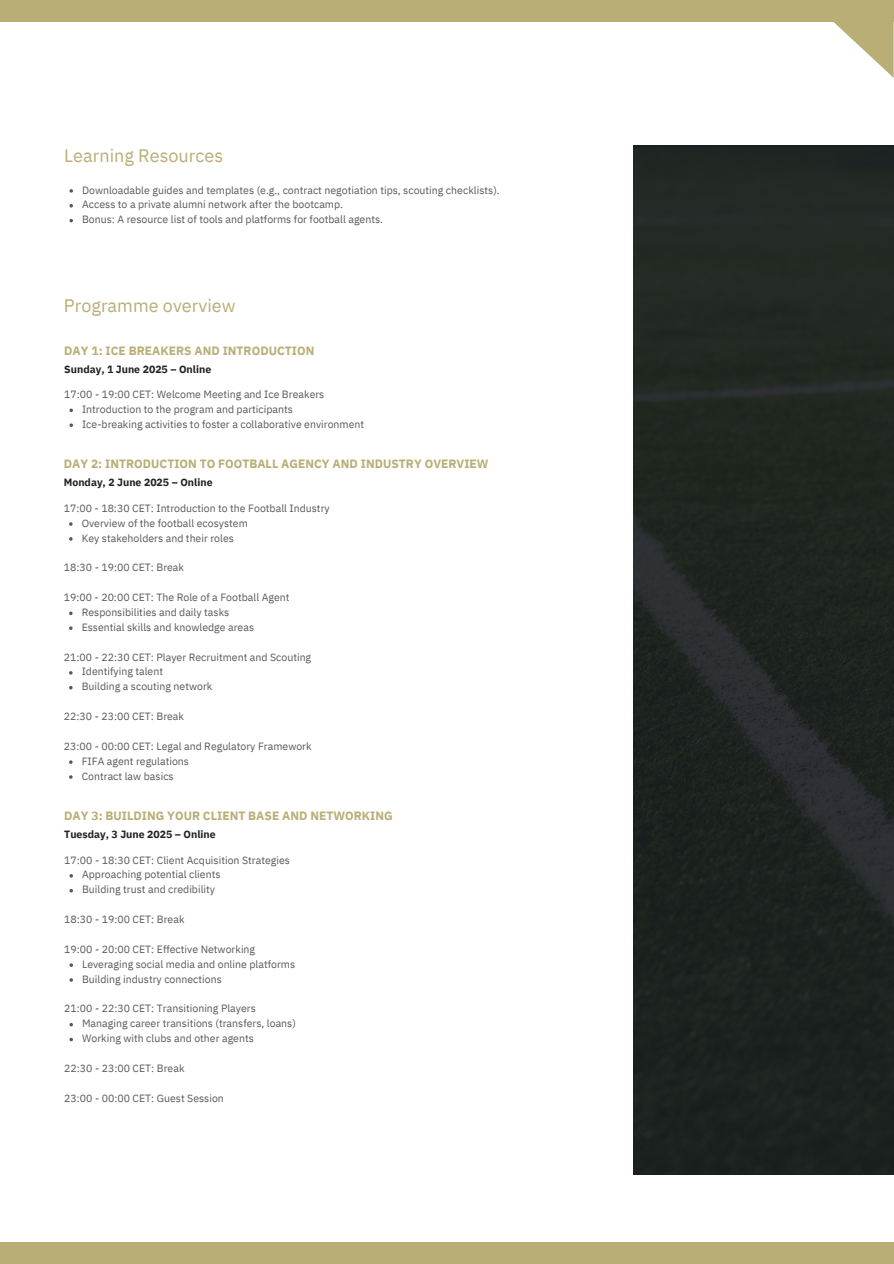
<style>
.page{position:relative;width:894px;height:1264px;background:#fff}
.page>*{position:absolute;margin:0;border:0;box-sizing:border-box;transform-origin:0 0}
.t1{font:18px "IBM Plex Sans";color:#b9ae75}
.t2{font:700 12px "IBM Plex Sans";color:#b9ae75}
.t3{font:10.5px "IBM Plex Sans";color:#585857}
.t4{font:700 10.5px "IBM Plex Sans";color:#222221}
</style>
<div class="page">
<div style="left:0;top:1242px;width:893px;height:21px;background:#b9ae75"></div>
<div style="left:0;top:0;width:893px;height:21px;background:#b9ae75"></div>
<svg style="left:832px;top:21px;width:61px;height:56px"></svg>
<svg style="left:69px;top:189px;width:4px;height:4px"></svg>
<svg style="left:69px;top:204px;width:4px;height:3px"></svg>
<svg style="left:69px;top:219px;width:4px;height:3px"></svg>
<svg style="left:69px;top:408px;width:4px;height:4px"></svg>
<svg style="left:69px;top:423px;width:4px;height:4px"></svg>
<svg style="left:69px;top:522px;width:4px;height:4px"></svg>
<svg style="left:69px;top:537px;width:4px;height:3px"></svg>
<svg style="left:69px;top:611px;width:4px;height:4px"></svg>
<svg style="left:69px;top:626px;width:4px;height:4px"></svg>
<svg style="left:69px;top:671px;width:4px;height:3px"></svg>
<svg style="left:69px;top:686px;width:4px;height:3px"></svg>
<svg style="left:69px;top:760px;width:4px;height:4px"></svg>
<svg style="left:69px;top:874px;width:4px;height:3px"></svg>
<svg style="left:69px;top:889px;width:4px;height:3px"></svg>
<svg style="left:69px;top:1023px;width:4px;height:3px"></svg>
<svg style="left:69px;top:1037px;width:4px;height:4px"></svg>
<img style="left:633px;top:147px;width:260px;height:1026px">
<h1 class="t1" style="left:64px;top:143px;width:160px">Learning Resources</h1>
<p class="t3" style="left:82px;top:183px;width:419px">Downloadable guides and templates (e.g., contract negotiation tips, scouting checklists).</p>
<p class="t3" style="left:82px;top:198px;width:262px">Access to a private alumni network after the bootcamp.</p>
<p class="t3" style="left:82px;top:212px;width:302px">Bonus: A resource list of tools and platforms for football agents.</p>
<p class="t1" style="left:64px;top:294px;width:173px">Programme overview</p>
<h3 class="t2" style="left:64px;top:342px;width:251px">DAY 1: ICE BREAKERS AND INTRODUCTION</h3>
<p class="t4" style="left:64px;top:362px;width:148px">Sunday, 1 June 2025 – Online</p>
<p class="t3" style="left:64px;top:387px;width:261px">17:00 - 19:00 CET: Welcome Meeting and Ice Breakers</p>
<h1 class="t3" style="left:82px;top:402px;width:212px">Introduction to the program and participants</h1>
<h2 class="t3" style="left:82px;top:417px;width:283px">Ice-breaking activities to foster a collaborative environment</h2>
<p class="t2" style="left:64px;top:456px;width:426px">DAY 2: INTRODUCTION TO FOOTBALL AGENCY AND INDUSTRY OVERVIEW</p>
<p class="t4" style="left:64px;top:475px;width:150px">Monday, 2 June 2025 – Online</p>
<p class="t3" style="left:64px;top:501px;width:267px">17:00 - 18:30 CET: Introduction to the Football Industry</p>
<p class="t3" style="left:82px;top:516px;width:168px">Overview of the football ecosystem</p>
<p class="t3" style="left:82px;top:531px;width:154px">Key stakeholders and their roles</p>
<h2 class="t3" style="left:64px;top:560px;width:122px">18:30 - 19:00 CET: Break</h2>
<h3 class="t3" style="left:64px;top:590px;width:227px">19:00 - 20:00 CET: The Role of a Football Agent</h3>
<p class="t3" style="left:82px;top:605px;width:149px">Responsibilities and daily tasks</p>
<p class="t3" style="left:82px;top:620px;width:174px">Essential skills and knowledge areas</p>
<p class="t3" style="left:64px;top:650px;width:249px">21:00 - 22:30 CET: Player Recruitment and Scouting</p>
<p class="t3" style="left:82px;top:664px;width:83px">Identifying talent</p>
<p class="t3" style="left:82px;top:679px;width:132px">Building a scouting network</p>
<p class="t3" style="left:64px;top:709px;width:122px">22:30 - 23:00 CET: Break</p>
<p class="t3" style="left:64px;top:739px;width:249px">23:00 - 00:00 CET: Legal and Regulatory Framework</p>
<p class="t3" style="left:82px;top:754px;width:109px">FIFA agent regulations</p>
<p class="t3" style="left:82px;top:769px;width:93px">Contract law basics</p>
<p class="t2" style="left:64px;top:808px;width:330px">DAY 3: BUILDING YOUR CLIENT BASE AND NETWORKING</p>
<p class="t4" style="left:64px;top:827px;width:153px">Tuesday, 3 June 2025 – Online</p>
<p class="t3" style="left:64px;top:852px;width:227px">17:00 - 18:30 CET: Client Acquisition Strategies</p>
<p class="t3" style="left:82px;top:867px;width:140px">Approaching potential clients</p>
<p class="t3" style="left:82px;top:882px;width:134px">Building trust and credibility</p>
<p class="t3" style="left:64px;top:912px;width:122px">18:30 - 19:00 CET: Break</p>
<h2 class="t3" style="left:64px;top:942px;width:192px">19:00 - 20:00 CET: Effective Networking</h2>
<h3 class="t3" style="left:82px;top:957px;width:214px">Leveraging social media and online platforms</h3>
<p class="t3" style="left:82px;top:971px;width:141px">Building industry connections</p>
<p class="t3" style="left:64px;top:1001px;width:193px">21:00 - 22:30 CET: Transitioning Players</p>
<p class="t3" style="left:82px;top:1016px;width:215px">Managing career transitions (transfers, loans)</p>
<p class="t3" style="left:82px;top:1031px;width:173px">Working with clubs and other agents</p>
<p class="t3" style="left:64px;top:1061px;width:122px">22:30 - 23:00 CET: Break</p>
<p class="t3" style="left:64px;top:1090px;width:161px">23:00 - 00:00 CET: Guest Session</p>
</div>
